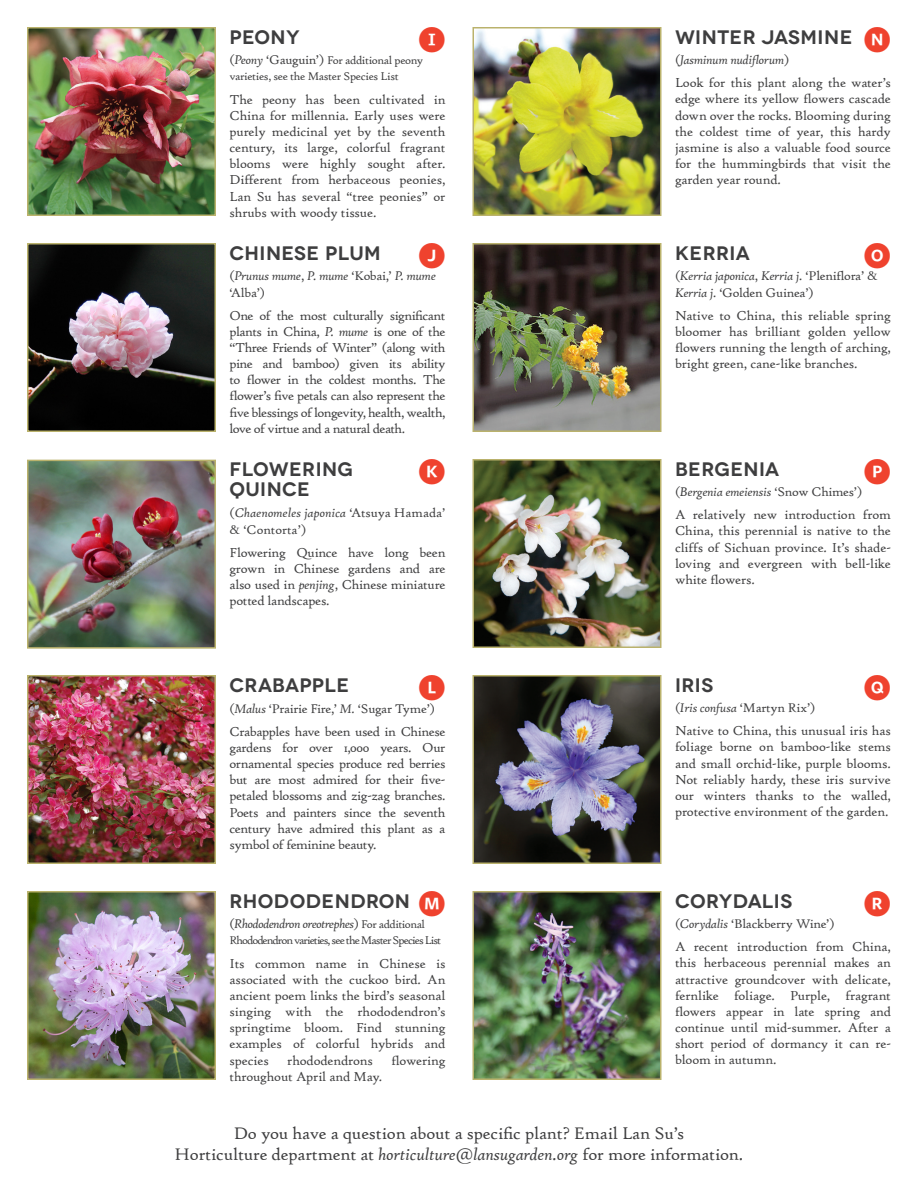
<style>
.page{position:relative;width:918px;height:1188px;background:#fff}
.page>*{position:absolute;margin:0;border:0;box-sizing:border-box;transform-origin:0 0}
.Description_Body{font:27px "Whitney Index Black Rd Bd";color:#ef422e}
.Plant_Name{font:600 19.5px "Novecentowide";letter-spacing:.02em;color:#3e3e3f}
.Description_Body-2{font:18px/21px "Hightower Text Roman";letter-spacing:-.01em;color:#3e3e3f;text-align:center}
.Description_Body-3{font:13.8px/16.2px "Hightower Text Roman";letter-spacing:-.01em;color:#3e3e3f;text-align:justify}
.Plant_Latin{font:13.5px/16.5px "Hightower Text Roman";letter-spacing:-.02em;color:#3e3e3f}
.Plant_Latin-2{font:italic 13.5px/16.5px "Hightower Text";letter-spacing:-.02em;color:#3e3e3f}
.Plant_Latin-3{font:13.5px/16.5px "Hightower Text Roman";color:#3e3e3f}
.Plant_Latin-4{font:italic 13.5px "Hightower Text";letter-spacing:-.04em;color:#3e3e3f}
.Plant_Latin-5{font:12px/16.5px "Hightower Text Roman";letter-spacing:-.03em;color:#3e3e3f}
.Plant_Latin-6{font:12px "Hightower Text Roman";letter-spacing:-.08em;color:#3e3e3f}
.s1{font-size:13.5px}
.s2{font-family:"Hightower Text";font-style:italic;font-size:13.5px}
.s3{font-family:"Hightower Text Roman";font-style:normal}
.s4{font-family:"Hightower Text";font-style:italic}
.s5{font-family:"Hightower Text Roman";font-style:normal;font-size:12px}
</style>
<div class="page">
<img style="left:30px;top:463px;width:183px;height:183px">
<div style="left:27px;top:460px;width:189px;height:189px;border:2px solid #bab26c"></div>
<img style="left:30px;top:894px;width:183px;height:183px">
<div style="left:27px;top:891px;width:189px;height:189px;border:2px solid #bab26c"></div>
<img style="left:475px;top:246px;width:184px;height:183px">
<div style="left:472px;top:243px;width:190px;height:189px;border:2px solid #bab26c"></div>
<img style="left:475px;top:678px;width:184px;height:183px">
<div style="left:472px;top:675px;width:190px;height:189px;border:2px solid #bab26c"></div>
<img style="left:30px;top:246px;width:183px;height:183px">
<div style="left:27px;top:243px;width:189px;height:189px;border:2px solid #bab26c"></div>
<img style="left:30px;top:30px;width:183px;height:183px">
<div style="left:27px;top:27px;width:189px;height:189px;border:2px solid #bab26c"></div>
<img style="left:30px;top:678px;width:183px;height:183px">
<div style="left:27px;top:675px;width:189px;height:189px;border:2px solid #bab26c"></div>
<img style="left:475px;top:30px;width:184px;height:183px">
<div style="left:472px;top:27px;width:190px;height:189px;border:2px solid #bab26c"></div>
<img style="left:475px;top:462px;width:184px;height:183px">
<div style="left:472px;top:459px;width:190px;height:189px;border:2px solid #bab26c"></div>
<img style="left:475px;top:894px;width:184px;height:183px">
<div style="left:472px;top:891px;width:190px;height:189px;border:2px solid #bab26c"></div>
<p class="Description_Body" style="left:418px;top:27px;width:28px">I</p>
<p class="Plant_Name" style="left:230px;top:25px;width:72px">PEONY</p>
<p class="Plant_Latin-5" style="left:230px;top:52px;width:195px"><span class="s1">(</span><span class="s2">Peony</span> <span class="s1">‘Gauguin’)</span> For additional peony varieties, see the Master Species List</p>
<p class="Description_Body-3" style="left:230px;top:91px;width:218px">The peony has been cultivated in China for millennia. Early uses were purely medicinal yet by the seventh century, its large, colorful fragrant blooms were highly sought after.<br>Different from herbaceous peonies, Lan Su has several “tree peonies” or shrubs with woody tissue.</p>
<p class="Description_Body" style="left:864px;top:27px;width:28px">N</p>
<p class="Plant_Name" style="left:675px;top:25px;width:179px">WINTER JASMINE</p>
<p class="Plant_Latin-2" style="left:675px;top:52px;width:116px"><span class="s3">(</span>Jasminum nudiflorum<span class="s3">)</span></p>
<p class="Description_Body-3" style="left:675px;top:75px;width:218px">Look for this plant along the water’s edge where its yellow flowers cascade down over the rocks. Blooming during the coldest time of year, this hardy jasmine is also a valuable food source for the hummingbirds that visit the garden year round.</p>
<p class="Description_Body" style="left:418px;top:243px;width:28px">J</p>
<p class="Plant_Name" style="left:230px;top:241px;width:153px">CHINESE PLUM</p>
<p class="Plant_Latin-2" style="left:230px;top:268px;width:208px"><span class="s3">(</span>Prunus mume<span class="s3">,</span> P. mume <span class="s3">‘Kobai,’</span> P. mume <span class="s3">‘Alba’)</span></p>
<p class="Description_Body-3" style="left:230px;top:307px;width:218px">One of the most culturally significant plants in China, <span class="s4">P. mume</span> is one of the “Three Friends of Winter” (along with pine and bamboo) given its ability to flower in the coldest months. The flower’s five petals can also represent the five blessings of longevity, health, wealth, love of virtue and a natural death.</p>
<p class="Description_Body" style="left:864px;top:243px;width:28px">O</p>
<p class="Plant_Name" style="left:675px;top:241px;width:76px">KERRIA</p>
<p class="Plant_Latin" style="left:675px;top:268px;width:204px">(<span class="s4">Kerria japonica</span>, <span class="s4">Kerria j.</span> ‘Pleniflora’ &amp;<br><span class="s4">Kerria j.</span> ‘Golden Guinea’)</p>
<p class="Description_Body-3" style="left:675px;top:307px;width:218px">Native to China, this reliable spring bloomer has brilliant golden yellow flowers running the length of arching, bright green, cane-like branches.</p>
<p class="Description_Body" style="left:418px;top:459px;width:28px">K</p>
<p class="Plant_Name" style="left:230px;top:457px;width:125px">FLOWERING</p>
<p class="Plant_Name" style="left:230px;top:478px;width:82px">QUINCE</p>
<p class="Plant_Latin-3" style="left:230px;top:505px;width:217px">(<span class="s4">Chaenomeles japonica</span> ‘Atsuya Hamada’ &amp; ‘Contorta’)</p>
<p class="Description_Body-3" style="left:230px;top:544px;width:217px">Flowering Quince have long been grown in Chinese gardens and are also used in <span class="s4">penjing</span>, Chinese miniature potted landscapes.</p>
<p class="Description_Body" style="left:864px;top:459px;width:28px">P</p>
<p class="Plant_Name" style="left:675px;top:457px;width:106px">BERGENIA</p>
<p class="Plant_Latin-2" style="left:675px;top:484px;width:189px"><span class="s3">(</span>Bergenia emeiensis <span class="s3">‘Snow Chimes’)</span></p>
<p class="Description_Body-3" style="left:675px;top:507px;width:218px">A relatively new introduction from China, this perennial is native to the cliffs of Sichuan province. It’s shade&shy;loving and evergreen with bell-like white flowers.</p>
<p class="Description_Body" style="left:418px;top:675px;width:28px">L</p>
<p class="Plant_Name" style="left:230px;top:673px;width:121px">CRABAPPLE</p>
<p class="Plant_Latin" style="left:230px;top:700px;width:207px">(<span class="s4">Malus</span> ‘Prairie Fire,’ <span class="s4">M.</span> ‘Sugar Tyme’)</p>
<p class="Description_Body-3" style="left:230px;top:723px;width:218px">Crabapples have been used in Chinese gardens for over 1,000 years. Our ornamental species produce red berries but are most admired for their five&shy;petaled blossoms and zig-zag branches.<br>Poets and painters since the seventh century have admired this plant as a symbol of feminine beauty.</p>
<p class="Description_Body" style="left:864px;top:675px;width:28px">Q</p>
<p class="Plant_Name" style="left:675px;top:673px;width:40px">IRIS</p>
<p class="Plant_Latin" style="left:675px;top:700px;width:142px">(<span class="s4">Iris confusa</span> ‘Martyn Rix’)</p>
<p class="Description_Body-3" style="left:675px;top:723px;width:218px">Native to China, this unusual iris has foliage borne on bamboo-like stems and small orchid-like, purple blooms.<br>Not reliably hardy, these iris survive our winters thanks to the walled, protective environment of the garden.</p>
<p class="Description_Body" style="left:418px;top:891px;width:28px">M</p>
<p class="Plant_Name" style="left:230px;top:889px;width:182px">RHODODENDRON</p>
<p class="Plant_Latin-4" style="left:230px;top:916px;width:197px"><span class="s3">(</span>Rhododendron oreotrephes<span class="s3">)</span> <span class="s5">For additional</span></p>
<p class="Plant_Latin-6" style="left:230px;top:933px;width:213px">Rhododendron varieties, see the Master Species List</p>
<p class="Description_Body-3" style="left:230px;top:955px;width:218px">Its common name in Chinese is associated with the cuckoo bird. An ancient poem links the bird’s seasonal singing with the rhododendron’s springtime bloom. Find stunning examples of colorful hybrids and species</p>
<p class="Description_Body-3" style="left:287px;top:1052px;width:87px">rhododendrons</p>
<p class="Description_Body-3" style="left:391px;top:1052px;width:56px">flowering</p>
<p class="Description_Body-3" style="left:230px;top:1068px;width:154px">throughout April and May.</p>
<p class="Description_Body" style="left:864px;top:891px;width:28px">R</p>
<p class="Plant_Name" style="left:675px;top:889px;width:119px">CORYDALIS</p>
<p class="Plant_Latin" style="left:675px;top:916px;width:161px">(<span class="s4">Corydalis</span> ‘Blackberry Wine’)</p>
<p class="Description_Body-3" style="left:675px;top:939px;width:218px">A recent introduction from China, this herbaceous perennial makes an attractive groundcover with delicate, fernlike foliage. Purple, fragrant flowers appear in late spring and continue until mid-summer. After a short period of dormancy it can re&shy;bloom in autumn.</p>
<p class="Description_Body-2" style="left:175px;top:1123px;width:570px">Do you have a question about a specific plant? Email Lan Su’s<br>Horticulture department at <span class="s4">horticulture@lansugarden.org</span> for more information.</p>
</div>
